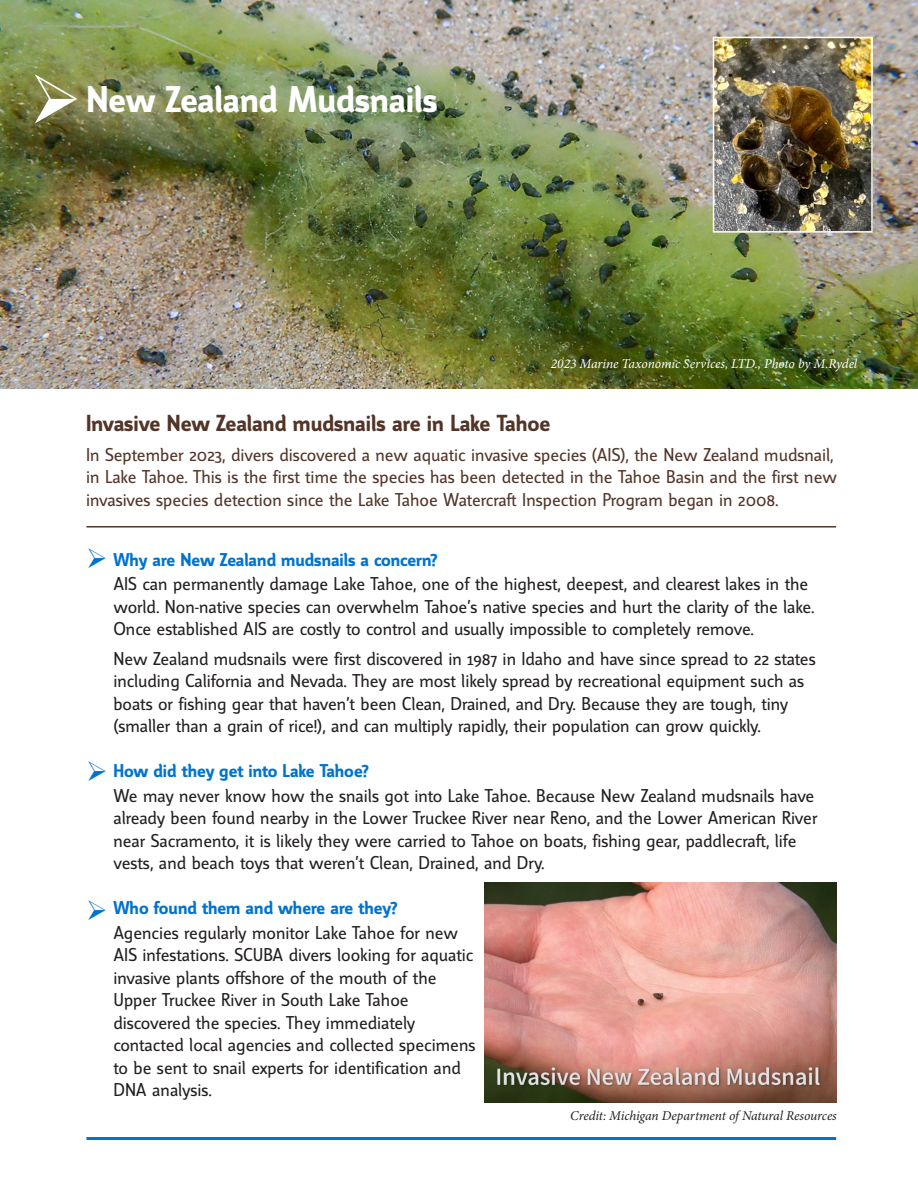
<style>
.page{position:relative;width:918px;height:1188px;background:#fff}
.page>*{position:absolute;margin:0;border:0;box-sizing:border-box;transform-origin:0 0}
.t1{font:700 36px "Manual Semi";color:#fff}
.t2{font:700 22.5px "Manual Semi";color:#523528}
.t3{font:18px/22.5px "Manual Semi";color:#231f20}
.t4{font:18px/22.5px "Manual Semi";color:#523528}
.t5{font:700 18px "Manual Semi";color:#0073ce}
.t6{font:italic 13.5px "Minion Pro";letter-spacing:-.005em;color:#fff}
.t7{font:italic 13.5px "Minion Pro";letter-spacing:-.01em;color:#231f20}
</style>
<div class="page">
<img style="left:0;top:0;width:918px;height:389px">
<img style="left:485px;top:882px;width:352px;height:220px">
<hr style="left:86px;top:1137px;width:750px;height:3px;background:#0073ce">
<hr style="left:86px;top:526px;width:750px;height:2px;background:#523528">
<img style="left:716px;top:40px;width:154px;height:190px">
<div style="left:713px;top:37px;width:160px;height:196px;border:2px solid #fff"></div>
<svg style="left:35px;top:74px;width:42px;height:50px;background:#7e7f44"></svg>
<p class="t1" style="left:86px;top:78px;width:353px">New Zealand Mudsnails</p>
<p class="t6" style="left:551px;top:355px;width:308px">2023 Marine Taxonomic Services, LTD., Photo by M.Rydel</p>
<p class="t2" style="left:86px;top:410px;width:466px">Invasive New Zealand mudsnails are in Lake Tahoe</p>
<p class="t4" style="left:86px;top:443px;width:752px">In September 2023, divers discovered a new aquatic invasive species (AIS), the New Zealand mudsnail, in Lake Tahoe. This is the first time the species has been detected in the Tahoe Basin and the first new invasives species detection since the Lake Tahoe Watercraft Inspection Program began in 2008.</p>
<p class="t5" style="left:113px;top:548px;width:326px">Why are New Zealand mudsnails a concern?</p>
<p class="t3" style="left:113px;top:573px;width:703px">AIS can permanently damage Lake Tahoe, one of the highest, deepest, and clearest lakes in the world. Non-native species can overwhelm Tahoe’s native species and hurt the clarity of the lake.<br>Once established AIS are costly to control and usually impossible to completely remove.</p>
<p class="t3" style="left:113px;top:647px;width:704px">New Zealand mudsnails were first discovered in 1987 in Idaho and have since spread to 22 states including California and Nevada. They are most likely spread by recreational equipment such as boats or fishing gear that haven’t been Clean, Drained, and Dry. Because they are tough, tiny (smaller than a grain of rice!), and can multiply rapidly, their population can grow quickly.</p>
<p class="t5" style="left:113px;top:760px;width:257px">How did they get into Lake Tahoe?</p>
<p class="t3" style="left:113px;top:784px;width:706px">We may never know how the snails got into Lake Tahoe. Because New Zealand mudsnails have already been found nearby in the Lower Truckee River near Reno, and the Lower American River near Sacramento, it is likely they were carried to Tahoe on boats, fishing gear, paddlecraft, life vests, and beach toys that weren’t Clean, Drained, and Dry.</p>
<p class="t5" style="left:113px;top:897px;width:286px">Who found them and where are they?</p>
<p class="t3" style="left:113px;top:921px;width:364px">Agencies regularly monitor Lake Tahoe for new AIS infestations. SCUBA divers looking for aquatic invasive plants offshore of the mouth of the Upper Truckee River in South Lake Tahoe discovered the species. They immediately contacted local agencies and collected specimens to be sent to snail experts for identification and DNA analysis.</p>
<p class="t7" style="left:570px;top:1106px;width:268px">Credit: Michigan Department of Natural Resources</p>
</div>
